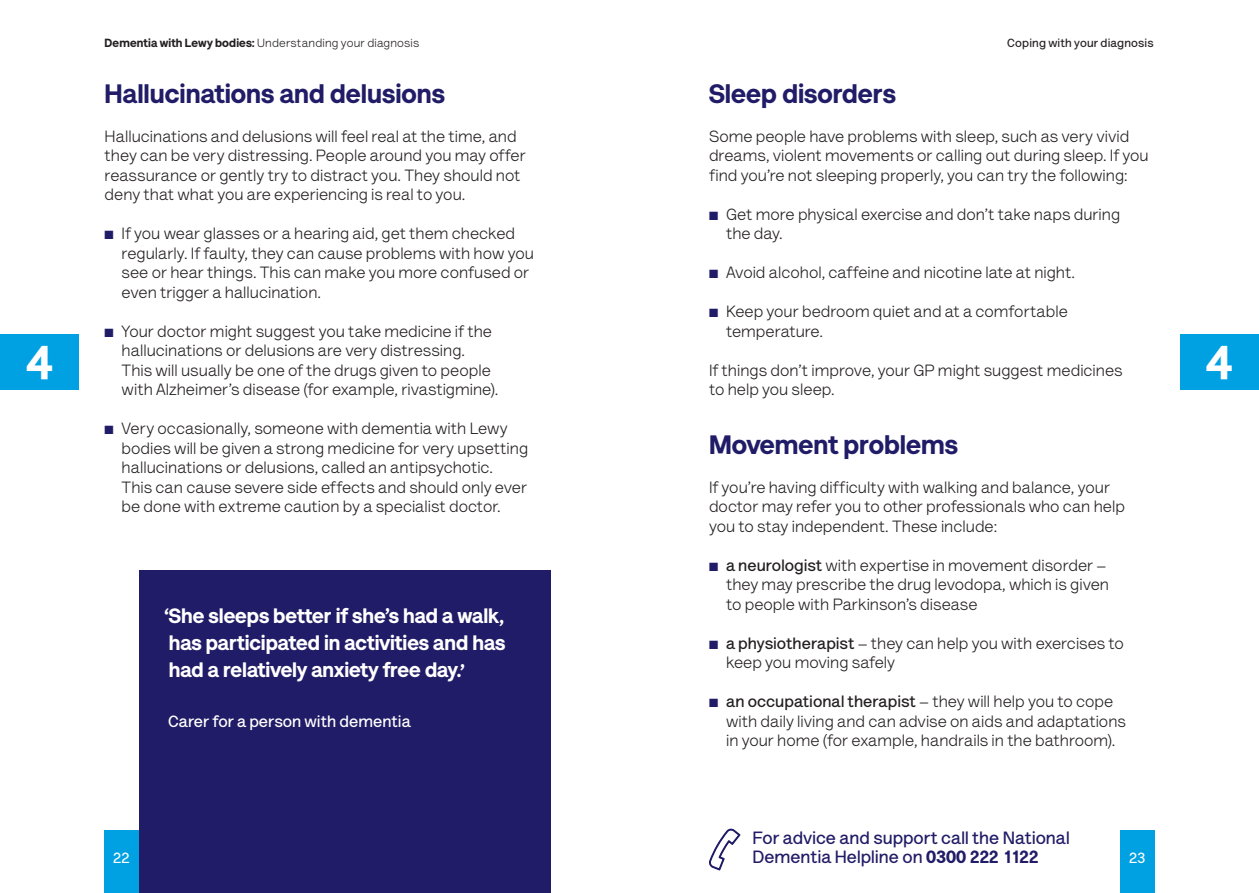
<style>
.page{position:relative;width:1259px;height:893px;background:#fff}
.page>*{position:absolute;margin:0;border:0;box-sizing:border-box;transform-origin:0 0}
.t1{font:900 48px "AS Lettera Text";color:#fff}
.t2{font:900 27px "AS Lettera Text";color:#211c67}
.t3{font:900 21px/27px "AS Lettera Text";letter-spacing:-.005em;color:#fff;text-align:justify}
.t4{font:700 18px "AS Lettera Text";color:#211c67}
.t5{font:16.5px/19.5px "AS Lettera Text";color:#231f20}
.t6{font:700 16.5px "AS Lettera Text";letter-spacing:.005em;color:#fff}
.t7{font:700 15px "AS Lettera Text";color:#fff}
.t8{font:12px "AS Lettera Text";letter-spacing:.015em;color:#231f20}
.t9{font:700 12px "AS Lettera Text";letter-spacing:.015em;color:#231f20}
.s1{font-weight:900}
.s2{color:#211c67}
.s3{font-weight:700}
</style>
<div class="page">
<div style="left:0;top:334px;width:78px;height:55px;background:#00a1e3"></div>
<div style="left:1180px;top:334px;width:79px;height:55px;background:#00a1e3"></div>
<div style="left:1120px;top:830px;width:34px;height:63px;background:#00a1e3"></div>
<div style="left:105px;top:830px;width:34px;height:63px;background:#00a1e3"></div>
<svg style="left:709px;top:828px;width:32px;height:43px"></svg>
<div style="left:139px;top:571px;width:411px;height:322px;background:#211c67"></div>
<p class="t8" style="left:105px;top:34px;width:316px"><span class="s1">Dementia with Lewy bodies:</span> Understanding your diagnosis</p>
<p class="t9" style="left:1007px;top:34px;width:148px">Coping with your diagnosis</p>
<h2 class="t2" style="left:105px;top:71px;width:342px">Hallucinations and delusions</h2>
<p class="t5" style="left:105px;top:125px;width:423px">Hallucinations and delusions will feel real at the time, and they can be very distressing. People around you may offer reassurance or gently try to distract you. They should not deny that what you are experiencing is real to you.</p>
<p class="t5" style="left:122px;top:223px;width:414px;text-indent:-17px"><span class="s2">■</span> If you wear glasses or a hearing aid, get them checked regularly. If faulty, they can cause problems with how you see or hear things. This can make you more confused or even trigger a hallucination.</p>
<p class="t5" style="left:122px;top:320px;width:378px;text-indent:-17px"><span class="s2">■</span> Your doctor might suggest you take medicine if the hallucinations or delusions are very distressing.<br>This will usually be one of the drugs given to people with Alzheimer’s disease (for example, rivastigmine).</p>
<p class="t5" style="left:122px;top:418px;width:408px;text-indent:-17px"><span class="s2">■</span> Very occasionally, someone with dementia with Lewy bodies will be given a strong medicine for very upsetting hallucinations or delusions, called an antipsychotic.<br>This can cause severe side effects and should only ever be done with extreme caution by a specialist doctor.</p>
<h2 class="t2" style="left:709px;top:71px;width:188px">Sleep disorders</h2>
<p class="t5" style="left:709px;top:125px;width:441px">Some people have problems with sleep, such as very vivid dreams, violent movements or calling out during sleep. If you find you’re not sleeping properly, you can try the following:</p>
<p class="t5" style="left:726px;top:203px;width:395px;text-indent:-17px"><span class="s2">■</span> Get more physical exercise and don’t take naps during the day.</p>
<p class="t5" style="left:709px;top:262px;width:367px"><span class="s2">■</span> Avoid alcohol, caffeine and nicotine late at night.</p>
<p class="t5" style="left:726px;top:301px;width:343px;text-indent:-17px"><span class="s2">■</span> Keep your bedroom quiet and at a comfortable temperature.</p>
<p class="t5" style="left:709px;top:359px;width:415px">If things don’t improve, your GP might suggest medicines to help you sleep.</p>
<h2 class="t2" style="left:709px;top:422px;width:250px">Movement problems</h2>
<p class="t5" style="left:709px;top:476px;width:417px">If you’re having difficulty with walking and balance, your doctor may refer you to other professionals who can help you to stay independent. These include:</p>
<p class="t5" style="left:726px;top:554px;width:384px;text-indent:-17px"><span class="s2">■</span> <span class="s3">a neurologist</span> with expertise in movement disorder – they may prescribe the drug levodopa, which is given to people with Parkinson’s disease</p>
<p class="t5" style="left:726px;top:632px;width:399px;text-indent:-17px"><span class="s2">■</span> <span class="s3">a physiotherapist</span> – they can help you with exercises to keep you moving safely</p>
<p class="t5" style="left:726px;top:691px;width:401px;text-indent:-17px"><span class="s2">■</span> <span class="s3">an occupational therapist</span> – they will help you to cope with daily living and can advise on aids and adaptations in your home (for example, handrails in the bathroom).</p>
<h1 class="t1" style="left:26px;top:323px;width:28px">4</h1>
<h1 class="t1" style="left:1205px;top:323px;width:28px">4</h1>
<p class="t3" style="left:164px;top:601px;width:342px">‘She sleeps better if she’s had a walk, has participated in activities and has had a relatively anxiety free day.’</p>
<p class="t6" style="left:168px;top:709px;width:244px">Carer for a person with dementia</p>
<p class="t4" style="left:752px;top:824px;width:318px">For advice and support call the National</p>
<p class="t7" style="left:113px;top:847px;width:18px">22</p>
<p class="t4" style="left:752px;top:843px;width:288px">Dementia Helpline on <span class="s1">0300 222 1122</span></p>
<p class="t7" style="left:1129px;top:847px;width:18px">23</p>
</div>
